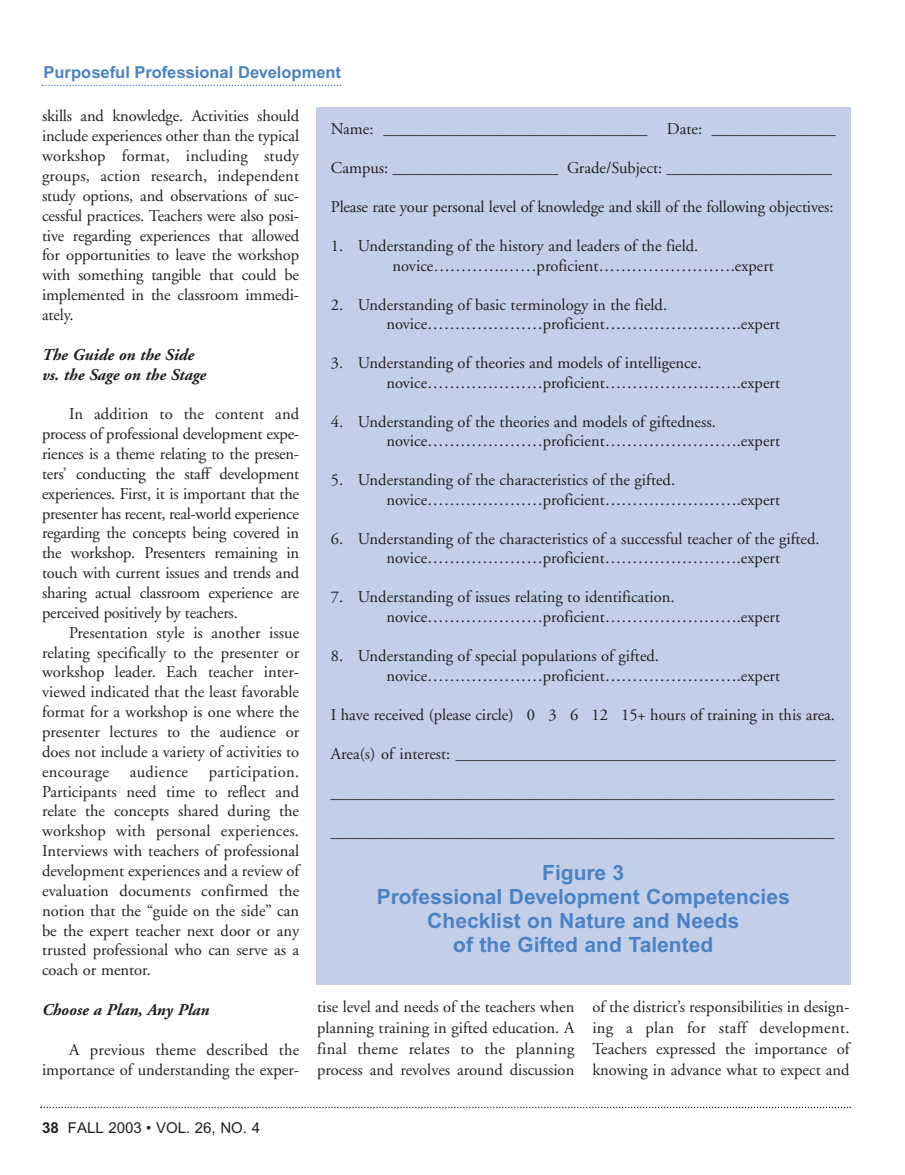
<style>
.page{position:relative;width:905px;height:1175px;background:#fff}
.page>*{position:absolute;margin:0;border:0;box-sizing:border-box;transform-origin:0 0}
.t1{font:700 21px/24px "Arial SFMT";color:#4b82c3;text-align:center}
.t2{font:16.5px/19.8px "Adobe Garamond";color:#231f20}
.t3{font:16.5px "Arial SFMT";color:#231f20}
.t4{font:italic 700 16.5px/19.8px "Adobe Garamond";color:#231f20}
.t5{font:700 16.5px "Arial SFMT";color:#4b82c3}
.t6{font:16.5px "Adobe Garamond";letter-spacing:.02em;color:#231f20}
.t7{font:15px "Arial SFMT";color:#231f20}
.s1{font-family:"Adobe Garamond"}
.s2{font-weight:700}
</style>
<div class="page">
<svg style="left:40px;top:1106px;width:810px;height:2px"></svg>
<svg style="left:42px;top:85px;width:299px;height:1px"></svg>
<div style="left:316px;top:107px;width:534px;height:878px;background:#c3cfe9"></div>
<p class="t5" style="left:44px;top:67px;width:299px">Purposeful Professional Development</p>
<p class="t2" style="left:42px;top:108px;width:259px;text-align:justify">skills and knowledge. Activities should include experiences other than the typical workshop format, including study groups, action research, independent study options, and observations of suc&shy;cessful practices. Teachers were also posi&shy;tive regarding experiences that allowed for opportunities to leave the workshop with something tangible that could be implemented in the classroom immedi&shy;ately.</p>
<p class="t4" style="left:42px;top:346px;width:166px">The Guide on the Side vs. the Sage on the Stage</p>
<p class="t2" style="left:69px;top:405px;width:232px">In addition to the content and</p>
<p class="t2" style="left:42px;top:425px;width:259px">process of professional development expe-</p>
<p class="t2" style="left:42px;top:445px;width:258px">riences is a theme relating to the presen-</p>
<p class="t2" style="left:42px;top:465px;width:259px">ters’ conducting the staff development</p>
<p class="t2" style="left:42px;top:485px;width:259px">experiences. First, it is important that the</p>
<p class="t2" style="left:42px;top:505px;width:259px">presenter has recent, real-world experience</p>
<p class="t2" style="left:42px;top:524px;width:259px">regarding the concepts being covered in</p>
<p class="t2" style="left:42px;top:544px;width:259px">the workshop. Presenters remaining in</p>
<p class="t2" style="left:42px;top:564px;width:259px">touch with current issues and trends and</p>
<p class="t2" style="left:42px;top:584px;width:259px">sharing actual classroom experience are</p>
<p class="t2" style="left:42px;top:604px;width:197px">perceived positively by teachers.</p>
<p class="t2" style="left:69px;top:624px;width:232px">Presentation style is another issue</p>
<p class="t2" style="left:42px;top:644px;width:259px">relating specifically to the presenter or</p>
<p class="t2" style="left:42px;top:663px;width:259px">workshop leader. Each teacher inter-</p>
<p class="t2" style="left:42px;top:683px;width:259px">viewed indicated that the least favorable</p>
<p class="t2" style="left:42px;top:703px;width:259px">format for a workshop is one where the</p>
<p class="t2" style="left:42px;top:723px;width:259px">presenter lectures to the audience or</p>
<p class="t2" style="left:42px;top:743px;width:259px">does not include a variety of activities to</p>
<p class="t6" style="left:42px;top:765px;width:68px">encourage</p>
<p class="t6" style="left:130px;top:765px;width:60px">audience</p>
<p class="t2" style="left:42px;top:763px;width:259px;text-align:justify;text-indent:167px">participation.<br>Participants need time to reflect and relate the concepts shared during the workshop with personal experiences.<br>Interviews with teachers of professional development experiences and a review of evaluation documents confirmed the notion that the “guide on the side” can be the expert teacher next door or any trusted professional who can serve as a coach or mentor.</p>
<p class="t4" style="left:42px;top:1001px;width:169px">Choose a Plan, Any Plan</p>
<p class="t2" style="left:42px;top:1041px;width:259px;text-align:right">A previous theme described the importance of understanding the exper-</p>
<p class="t3" style="left:331px;top:122px;width:506px"><span class="s1">Name:</span> ________________________________ <span class="s1">Date:</span> _______________</p>
<p class="t3" style="left:331px;top:161px;width:502px"><span class="s1">Campus:</span> ____________________ <span class="s1">Grade/Subject:</span> ____________________</p>
<p class="t2" style="left:331px;top:198px;width:504px">Please rate your personal level of knowledge and skill of the following objectives:</p>
<p class="t2" style="left:392px;top:238px;width:383px;text-indent:-62px">1. Understanding of the history and leaders of the field. novice………….……proficient…………………….expert</p>
<p class="t2" style="left:386px;top:296px;width:395px;text-indent:-55px">2. Understanding of basic terminology in the field. novice…………………proficient…………………….expert</p>
<p class="t2" style="left:386px;top:355px;width:395px;text-indent:-55px">3. Understanding of theories and models of intelligence. novice…………………proficient…………………….expert</p>
<p class="t2" style="left:386px;top:413px;width:395px;text-indent:-55px">4. Understanding of the theories and models of giftedness. novice…………………proficient…………………….expert</p>
<p class="t2" style="left:386px;top:472px;width:395px;text-indent:-55px">5. Understanding of the characteristics of the gifted. novice…………………proficient…………………….expert</p>
<p class="t2" style="left:386px;top:530px;width:435px;text-indent:-55px">6. Understanding of the characteristics of a successful teacher of the gifted. novice…………………proficient…………………….expert</p>
<p class="t2" style="left:386px;top:589px;width:395px;text-indent:-55px">7. Understanding of issues relating to identification. novice…………………proficient…………………….expert</p>
<p class="t2" style="left:386px;top:647px;width:395px;text-indent:-55px">8. Understanding of special populations of gifted. novice…………………proficient…………………….expert</p>
<p class="t2" style="left:331px;top:706px;width:505px">I have received (please circle) 0 3 6 12 15+ hours of training in this area.</p>
<p class="t3" style="left:331px;top:746px;width:506px"><span class="s1">Area(s) of interest:</span> ______________________________________________</p>
<p class="t3" style="left:331px;top:785px;width:505px">_____________________________________________________________</p>
<p class="t3" style="left:331px;top:824px;width:505px">_____________________________________________________________</p>
<p class="t1" style="left:377px;top:862px;width:414px">Figure 3<br>Professional Development Competencies<br>Checklist on Nature and Needs<br>of the Gifted and Talented</p>
<p class="t2" style="left:317px;top:997px;width:259px;line-height:20.9px;text-align:justify">tise level and needs of the teachers when planning training in gifted education. A final theme relates to the planning process and revolves around discussion</p>
<p class="t2" style="left:592px;top:997px;width:259px;line-height:20.9px;text-align:justify">of the district’s responsibilities in design&shy;ing a plan for staff development.<br>Teachers expressed the importance of knowing in advance what to expect and</p>
<p class="t7" style="left:42px;top:1122px;width:219px"><span class="s2">38</span> FALL 2003 • VOL. 26, NO. 4</p>
</div>
